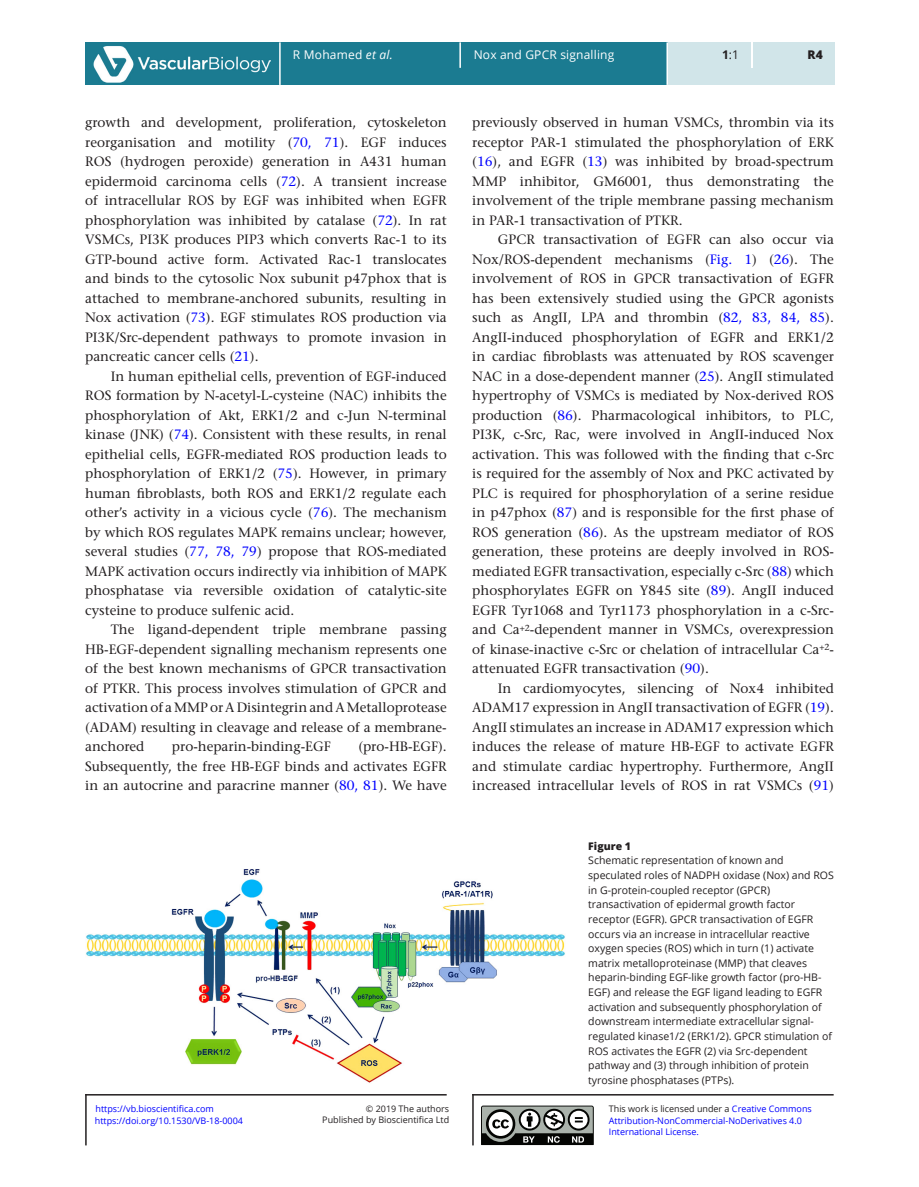
<style>
.page{position:relative;width:919px;height:1187px;background:#fff}
.page>*{position:absolute;margin:0;border:0;box-sizing:border-box;transform-origin:0 0}
.TXI{font:500 13.5px/19.5px "Stone Serif Std";color:#231f20;text-align:justify}
.TXT{font:500 13.5px/19.5px "Stone Serif Std";color:#231f20;text-align:justify}
.t1{font:12px "Open Sans";letter-spacing:.015em;color:#fff}
.t2{font:12px "Open Sans";color:#231f20}
.t3{font:800 12px "Open Sans";color:#231f20}
.FC{font:10.5px/14.7px "Open Sans";color:#231f20}
.FC-2{font:800 10.5px "Open Sans";color:#231f20}
.t4{font:9px/11.1px "Open Sans";color:#00f}
.t5{font:9px/11.2px "Open Sans";color:#231f20;text-align:right}
.s1{font-style:italic}
.s2{font-weight:700}
.s3{color:#00f}
.s4{color:#231f20}
</style>
<div class="page">
<div style="left:85px;top:42px;width:749px;height:43px;background:#1b7b91"></div>
<hr style="left:666px;top:42px;width:2px;height:43px;background:#fff">
<hr style="left:279px;top:42px;width:1px;height:43px;background:#fff">
<hr style="left:459px;top:42px;width:2px;height:26px;background:#fff">
<div style="left:668px;top:42px;width:166px;height:43px;background:#d1e5e9"></div>
<hr style="left:750px;top:43px;width:2px;height:25px;background:#fff">
<img style="left:93px;top:46px;width:177px;height:37px">
<img style="left:86px;top:869px;width:479px;height:214px">
<svg style="left:481px;top:1105px;width:113px;height:40px"></svg>
<hr style="left:85px;top:1093px;width:361px;height:2px;background:#231f20">
<hr style="left:472px;top:1093px;width:361px;height:2px;background:#231f20">
<hr style="left:472px;top:1093px;width:1px;height:52px;background:#231f20">
<hr style="left:85px;top:1093px;width:2px;height:52px;background:#231f20">
<p class="t1" style="left:293px;top:47px;width:101px">R Mohamed <span class="s1">et al.</span></p>
<p class="t1" style="left:473px;top:47px;width:142px">Nox and GPCR signalling</p>
<p class="t2" style="left:722px;top:47px;width:18px"><span class="s2">1</span>:1</p>
<p class="t3" style="left:807px;top:46px;width:17px">R4</p>
<p class="TXT" style="left:85px;top:113px;width:363px">growth and development, proliferation, cytoskeleton reorganisation and motility (<span class="s3">70, 71</span>). EGF induces ROS (hydrogen peroxide) generation in A431 human epidermoid carcinoma cells (<span class="s3">72</span>). A transient increase of intracellular ROS by EGF was inhibited when EGFR phosphorylation was inhibited by catalase (<span class="s3">72</span>). In rat VSMCs, PI3K produces PIP3 which converts Rac-1 to its GTP-bound active form. Activated Rac-1 translocates and binds to the cytosolic Nox subunit p47phox that is attached to membrane-anchored subunits, resulting in Nox activation (<span class="s3">73</span>). EGF stimulates ROS production via PI3K/Src-dependent pathways to promote invasion in pancreatic cancer cells (<span class="s3">21</span>).</p>
<p class="TXI" style="left:85px;top:366px;width:363px;text-indent:26px">In human epithelial cells, prevention of EGF-induced ROS formation by N-acetyl-L-cysteine (NAC) inhibits the phosphorylation of Akt, ERK1/2 and c-Jun N-terminal kinase (JNK) (<span class="s3">74</span>). Consistent with these results, in renal epithelial cells, EGFR-mediated ROS production leads to phosphorylation of ERK1/2 (<span class="s3">75</span>). However, in primary human fibroblasts, both ROS and ERK1/2 regulate each other’s activity in a vicious cycle (<span class="s3">76</span>). The mechanism by which ROS regulates MAPK remains unclear; however, several studies (<span class="s3">77, 78, 79</span>) propose that ROS-mediated MAPK activation occurs indirectly via inhibition of MAPK phosphatase via reversible oxidation of catalytic-site cysteine to produce sulfenic acid.</p>
<p class="TXI" style="left:85px;top:620px;width:363px;text-indent:26px">The ligand-dependent triple membrane passing HB-EGF-dependent signalling mechanism represents one of the best known mechanisms of GPCR transactivation of PTKR. This process involves stimulation of GPCR and activation of a MMP or A Disintegrin and A Metalloprotease (ADAM) resulting in cleavage and release of a membrane&shy;anchored</p>
<p class="TXI" style="left:85px;top:737px;width:363px;text-indent:273px">(pro-HB-EGF).<br>Subsequently, the free HB-EGF binds and activates EGFR in an autocrine and paracrine manner (<span class="s3">80, 81</span>). We have</p>
<p class="TXI" style="left:172px;top:737px;width:160px">pro-heparin-binding-EGF</p>
<p class="t4" style="left:95px;top:1102px;width:120px">https://vb.bioscientifica.com</p>
<p class="t5" style="left:322px;top:1102px;width:128px">© 2019 The authors<br>Published by Bioscientifica Ltd</p>
<p class="t4" style="left:95px;top:1114px;width:150px">https://doi.org/10.1530/VB-18-0004</p>
<p class="TXI" style="left:472px;top:113px;width:363px">previously observed in human VSMCs, thrombin via its receptor PAR-1 stimulated the phosphorylation of ERK (<span class="s3">16</span>), and EGFR (<span class="s3">13</span>) was inhibited by broad-spectrum MMP inhibitor, GM6001, thus demonstrating the involvement of the triple membrane passing mechanism in PAR-1 transactivation of PTKR.</p>
<p class="TXI" style="left:472px;top:230px;width:363px;text-indent:26px">GPCR transactivation of EGFR can also occur via Nox/ROS-dependent mechanisms (<span class="s3">Fig. 1</span>) (<span class="s3">26</span>). The involvement of ROS in GPCR transactivation of EGFR has been extensively studied using the GPCR agonists such as AngII, LPA and thrombin (<span class="s3">82, 83, 84, 85</span>).<br>AngII-induced phosphorylation of EGFR and ERK1/2 in cardiac fibroblasts was attenuated by ROS scavenger NAC in a dose-dependent manner (<span class="s3">25</span>). AngII stimulated hypertrophy of VSMCs is mediated by Nox-derived ROS production (<span class="s3">86</span>). Pharmacological inhibitors, to PLC, PI3K, c-Src, Rac, were involved in AngII-induced Nox activation. This was followed with the finding that c-Src is required for the assembly of Nox and PKC activated by PLC is required for phosphorylation of a serine residue in p47phox (<span class="s3">87</span>) and is responsible for the first phase of ROS generation (<span class="s3">86</span>). As the upstream mediator of ROS generation, these proteins are deeply involved in ROS&shy;mediated EGFR transactivation, especially c-Src (<span class="s3">88</span>) which phosphorylates EGFR on Y845 site (<span class="s3">89</span>). AngII induced EGFR Tyr1068 and Tyr1173 phosphorylation in a c-Src&shy;and Ca<sup>+2</sup>-dependent manner in VSMCs, overexpression of kinase-inactive c-Src or chelation of intracellular Ca<sup>+2</sup>- attenuated EGFR transactivation (<span class="s3">90</span>).</p>
<p class="TXI" style="left:472px;top:678px;width:363px;text-indent:26px">In cardiomyocytes, silencing of Nox4 inhibited ADAM17 expression in AngII transactivation of EGFR (<span class="s3">19</span>).<br>AngII stimulates an increase in ADAM17 expression which induces the release of mature HB-EGF to activate EGFR and stimulate cardiac hypertrophy. Furthermore, AngII increased intracellular levels of ROS in rat VSMCs (<span class="s3">91</span>)</p>
<p class="FC-2" style="left:588px;top:837px;width:44px">Figure 1</p>
<p class="FC" style="left:588px;top:852px;width:247px">Schematic representation of known and speculated roles of NADPH oxidase (Nox) and ROS in G-protein-coupled receptor (GPCR) transactivation of epidermal growth factor receptor (EGFR). GPCR transactivation of EGFR occurs via an increase in intracellular reactive oxygen species (ROS) which in turn (1) activate matrix metalloproteinase (MMP) that cleaves heparin-binding EGF-like growth factor (pro-HB-EGF) and release the EGF ligand leading to EGFR activation and subsequently phosphorylation of downstream intermediate extracellular signal&shy;regulated kinase1/2 (ERK1/2). GPCR stimulation of ROS activates the EGFR (2) via Src-dependent pathway and (3) through inhibition of protein tyrosine phosphatases (PTPs).</p>
<p class="t4" style="left:608px;top:1103px;width:204px"><span class="s4">This work is licensed under a</span> Creative Commons<br>Attribution-NonCommercial-NoDerivatives 4.0<br>International License.</p>
</div>
